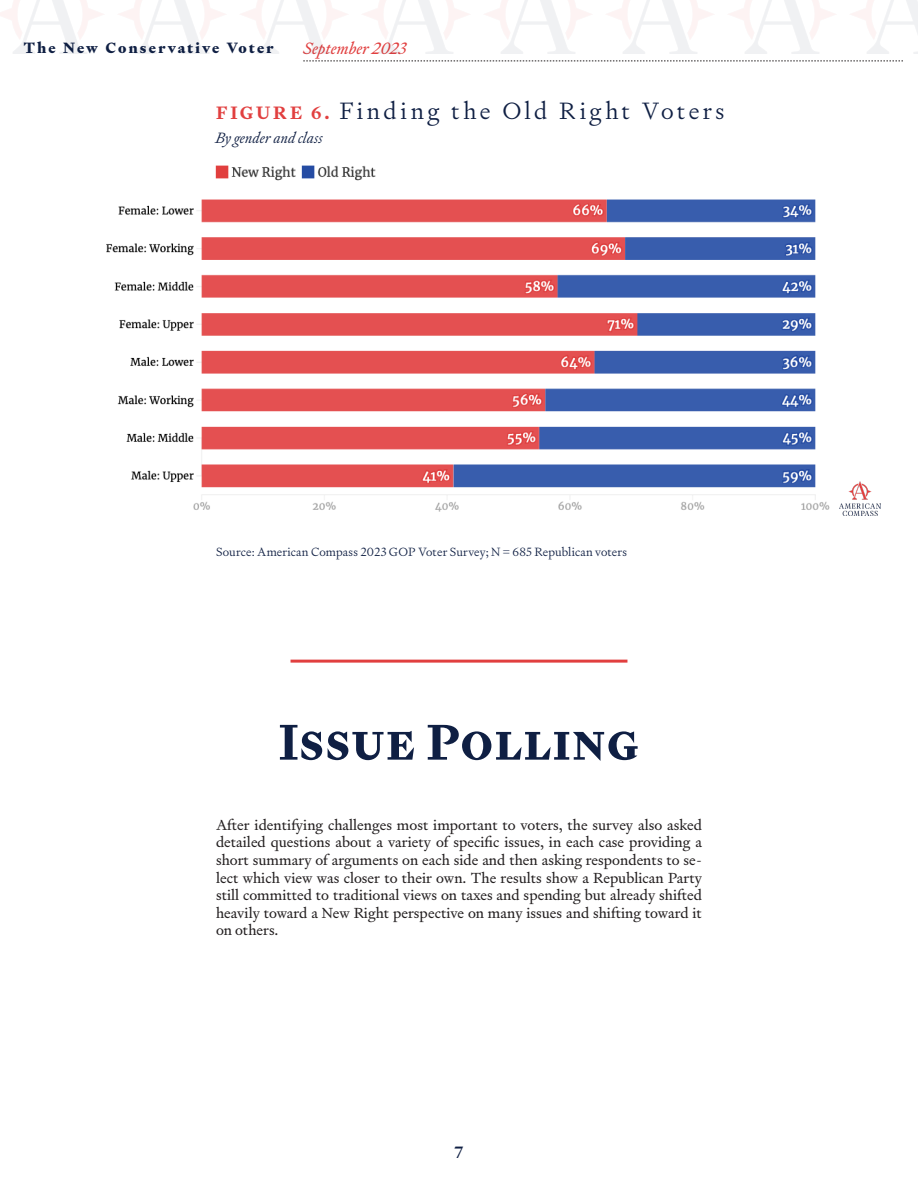
<style>
.page{position:relative;width:918px;height:1188px;background:#fff}
.page>*{position:absolute;margin:0;border:0;box-sizing:border-box;transform-origin:0 0}
.t1{font:700 50.4px "Signifier";color:#0f1f43}
.t2{font:300 23.7px "Signifier";letter-spacing:.135em;color:#0f1f43}
.t3{font:italic 16.5px "Signifier";color:#e13f3f}
.t4{font:500 16.5px "Signifier";color:#0f1f43}
.t5{font:900 15px "Signifier";letter-spacing:.15em;color:#0f1f43}
.t6{font:italic 300 15px "Signifier";letter-spacing:.005em;color:#0f1f43}
.t7{font:14.7px/17.5px "Signifier";color:#231f20;text-align:justify}
.t8{font:300 12px "Signifier";letter-spacing:.015em;color:#0f1f43}
.s1{font-weight:700;font-size:18px;color:#e13f3f}
</style>
<div class="page">
<svg style="left:303px;top:61px;width:600px;height:1px"></svg>
<img style="left:106px;top:199px;width:734px;height:313px">
<img style="left:840px;top:481px;width:41px;height:34px">
<img style="left:215px;top:165px;width:161px;height:16px">
<hr style="left:291px;top:660px;width:336px;height:3px;background:#e13f3f">
<p class="t5" style="left:24px;top:38px;width:251px">The New Conservative Voter</p>
<p class="t3" style="left:303px;top:38px;width:104px">September 2023</p>
<p class="t2" style="left:216px;top:96px;width:510px"><span class="s1">FIGURE 6.</span> Finding the Old Right Voters</p>
<p class="t6" style="left:216px;top:129px;width:109px">By gender and class</p>
<p class="t8" style="left:216px;top:545px;width:412px">Source: American Compass 2023 GOP Voter Survey; N = 685 Republican voters</p>
<p class="t1" style="left:279px;top:710px;width:362px">Issue Polling</p>
<p class="t7" style="left:216px;top:816px;width:488px">After identifying challenges most important to voters, the survey also asked detailed questions about a variety of specific issues, in each case providing a short summary of arguments on each side and then asking respondents to se&shy;lect which view was closer to their own. The results show a Republican Party still committed to traditional views on taxes and spending but already shifted heavily toward a New Right perspective on many issues and shifting toward it on others.</p>
<p class="t4" style="left:455px;top:1142px;width:10px">7</p>
</div>
